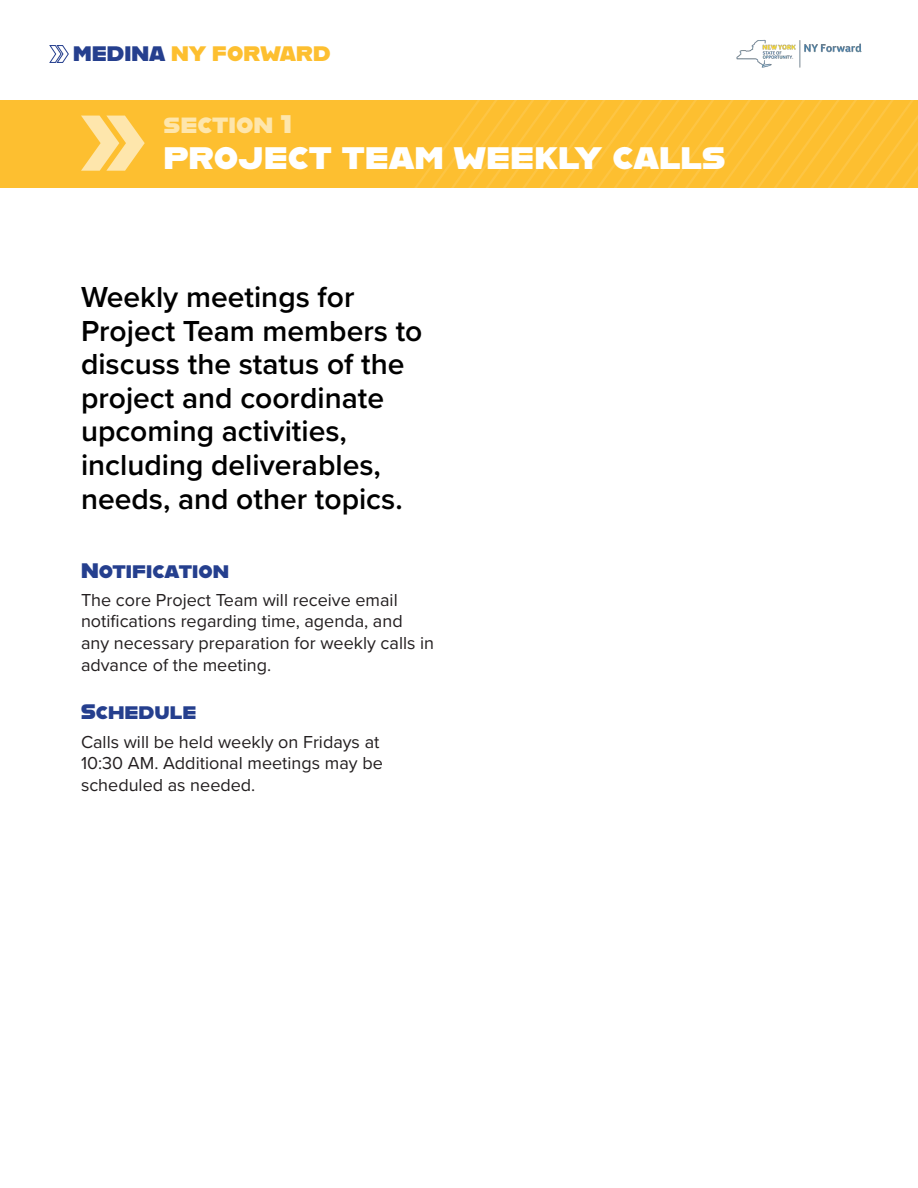
<style>
.page{position:relative;width:918px;height:1188px;background:#fff}
.page>*{position:absolute;margin:0;border:0;box-sizing:border-box;transform-origin:0 0}
.t1{font:36px "Alfarn";color:#fff}
._1_-_Large_Intro_Tex{font:600 30px/33.6px "Proxima Nova";color:#000}
.t2{font:25.5px "Alfarn";color:#fee6ac}
._2_-_Header_1{font:21px "Alfarn";color:#253f8e}
.t3{font:21px "Alfarn";color:#fdbf30}
._4_-_Body_Text{font:18px/21.6px "Proxima Nova";color:#231f20}
.s1{color:#253f8e}
</style>
<div class="page">
<svg style="left:49px;top:45px;width:20px;height:18px"></svg>
<img style="left:736px;top:39px;width:126px;height:29px">
<div style="left:0;top:100px;width:31px;height:88px;background:#fdbf30"></div>
<svg style="left:31px;top:100px;width:886px;height:88px;background:#fdbf31"></svg>
<svg style="left:917px;top:100px;width:1px;height:88px"></svg>
<svg style="left:81px;top:116px;width:64px;height:55px;background:#fdd577"></svg>
<p class="t3" style="left:73px;top:41px;width:259px"><span class="s1">MEDINA</span> NY FORWARD</p>
<p class="t2" style="left:163px;top:108px;width:130px">section 1</p>
<p class="t1" style="left:163px;top:134px;width:564px">project team weekly calls</p>
<p class="_1_-_Large_Intro_Tex" style="left:81px;top:280px;width:343px">Weekly meetings for<br>Project Team members to discuss the status of the project and coordinate upcoming activities, including deliverables, needs, and other topics.</p>
<p class="_2_-_Header_1" style="left:81px;top:558px;width:150px">Notification</p>
<p class="_4_-_Body_Text" style="left:81px;top:588px;width:355px">The core Project Team will receive email notifications regarding time, agenda, and any necessary preparation for weekly calls in advance of the meeting.</p>
<p class="_2_-_Header_1" style="left:81px;top:699px;width:117px">Schedule</p>
<p class="_4_-_Body_Text" style="left:81px;top:730px;width:303px">Calls will be held weekly on Fridays at<br>10:30 AM. Additional meetings may be scheduled as needed.</p>
</div>
